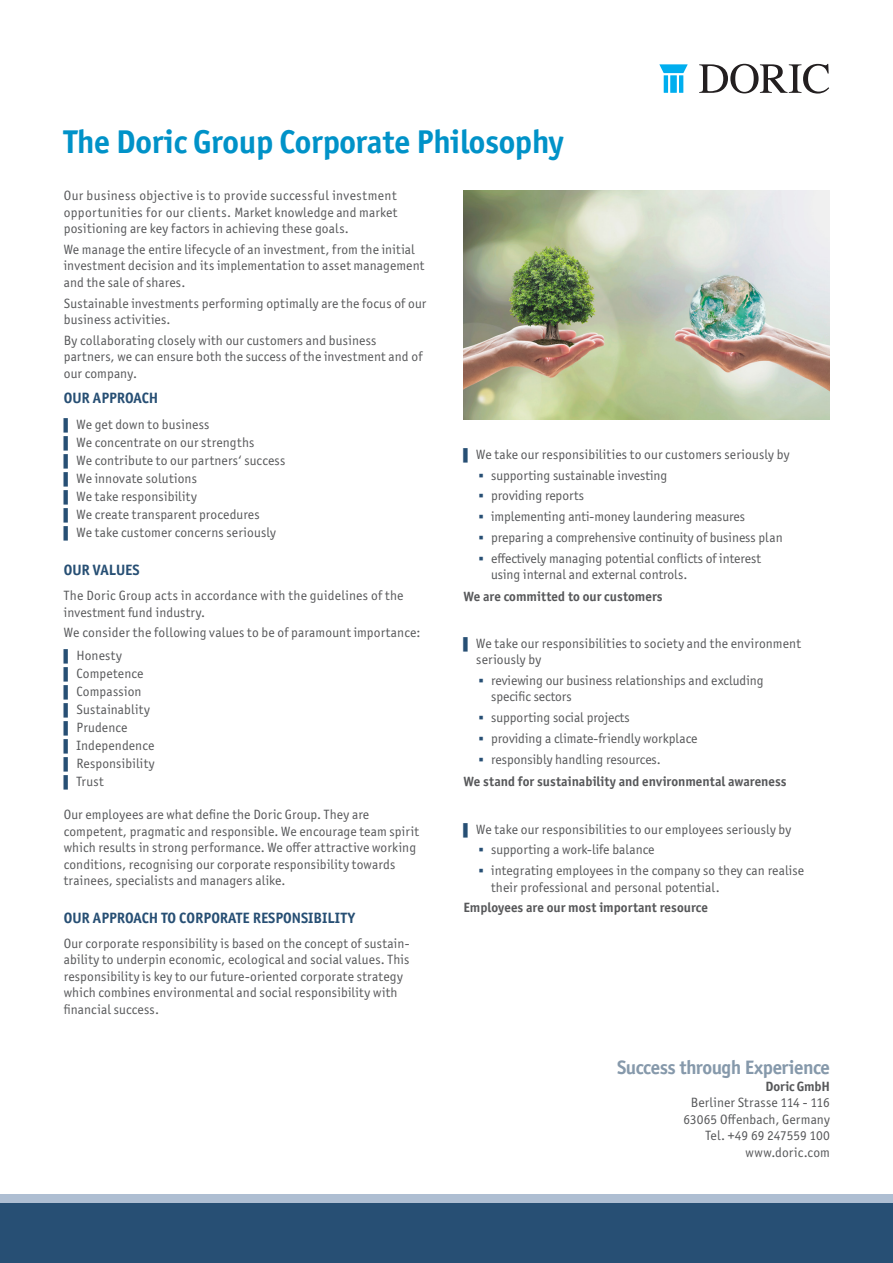
<style>
.page{position:relative;width:893px;height:1263px;background:#fff}
.page>*{position:absolute;margin:0;border:0;box-sizing:border-box;transform-origin:0 0}
.t1{font:700 33px "Officina Sans ITC Std";letter-spacing:-.01em;color:#0092c8}
.t2{font:700 19.5px "Officina Sans ITC Std";letter-spacing:-.025em;color:#8699ab}
.t3{font:700 15px "Officina Sans ITC Std";color:#274f74}
.t4{font:13.5px/16.5px "Officina Sans ITC Std";letter-spacing:.01em;color:#57585a}
.t5{font:700 13.5px "Officina Sans ITC Std";letter-spacing:.005em;color:#57585a}
.t6{font:700 13.5px "Officina Sans ITC Std";letter-spacing:-.015em;color:#57585a}
.s1{font-family:"Times New Roman";font-size:12px;color:#274f74}
</style>
<div class="page">
<div style="left:0;top:1201px;width:893px;height:62px;background:#274f74"></div>
<div style="left:0;top:1194px;width:893px;height:9px;background:#aebed2"></div>
<svg style="left:699px;top:64px;width:130px;height:30px"></svg>
<hr style="left:664px;top:75px;width:4px;height:18px;background:#00aeef">
<hr style="left:679px;top:75px;width:4px;height:18px;background:#00aeef">
<div style="left:670px;top:75px;width:7px;height:18px;background:#00aeef"></div>
<svg style="left:659px;top:64px;width:29px;height:9px"></svg>
<img style="left:463px;top:190px;width:366px;height:229px">
<h1 class="t1" style="left:64px;top:121px;width:501px">The Doric Group Corporate Philosophy</h1>
<p class="t4" style="left:64px;top:187px;width:335px;text-align:justify">Our business objective is to provide successful investment opportunities for our clients. Market knowledge and market positioning are key factors in achieving these goals.</p>
<p class="t4" style="left:64px;top:241px;width:362px">We manage the entire lifecycle of an investment, from the initial investment decision and its implementation to asset management and the sale of shares.</p>
<p class="t4" style="left:64px;top:295px;width:364px">Sustainable investments performing optimally are the focus of our business activities.</p>
<p class="t4" style="left:64px;top:332px;width:360px">By collaborating closely with our customers and business partners, we can ensure both the success of the investment and of our company.</p>
<p class="t3" style="left:64px;top:388px;width:96px">OUR APPROACH</p>
<p class="t4" style="left:64px;top:416px;width:223px;line-height:18px"><span class="s1">▌</span> We get down to business<br><span class="s1">▌</span> We concentrate on our strengths<br><span class="s1">▌</span> We contribute to our partners‘ success <span class="s1">▌</span> We innovate solutions<br><span class="s1">▌</span> We take responsibility<br><span class="s1">▌</span> We create transparent procedures<br><span class="s1">▌</span> We take customer concerns seriously</p>
<p class="t3" style="left:64px;top:561px;width:77px">OUR VALUES</p>
<p class="t4" style="left:64px;top:587px;width:341px">The Doric Group acts in accordance with the guidelines of the investment fund industry.</p>
<p class="t4" style="left:64px;top:622px;width:358px;line-height:22.2px">We consider the following values to be of paramount importance: <span class="s1">▌</span> Honesty</p>
<p class="t4" style="left:64px;top:664px;width:92px;line-height:18px"><span class="s1">▌</span> Competence <span class="s1">▌</span> Compassion<br><span class="s1">▌</span> Sustainablity <span class="s1">▌</span> Prudence<br><span class="s1">▌</span> Independence <span class="s1">▌</span> Responsibility <span class="s1">▌</span> Trust</p>
<p class="t4" style="left:64px;top:806px;width:357px">Our employees are what define the Doric Group. They are competent, pragmatic and responsible. We encourage team spirit which results in strong performance. We offer attractive working conditions, recognising our corporate responsibility towards trainees, specialists and managers alike.</p>
<p class="t3" style="left:64px;top:908px;width:293px">OUR APPROACH TO CORPORATE RESPONSIBILITY</p>
<p class="t4" style="left:64px;top:935px;width:347px">Our corporate responsibility is based on the concept of sustain&shy;ability to underpin economic, ecological and social values. This responsibility is key to our future-oriented corporate strategy which combines environmental and social responsibility with financial success.</p>
<p class="t4" style="left:491px;top:444px;width:300px;line-height:20.7px;text-indent:-28px"><span class="s1">▌</span> We take our responsibilities to our customers seriously by supporting sustainable investing<br>providing reports<br>implementing anti-money laundering measures preparing a comprehensive continuity of business plan effectively managing potential conflicts of interest</p>
<p class="t4" style="left:491px;top:566px;width:198px">using internal and external controls.</p>
<p class="t5" style="left:463px;top:588px;width:201px">We are committed to our customers</p>
<p class="t4" style="left:476px;top:635px;width:326px;text-indent:-13px"><span class="s1">▌</span> We take our responsibilities to society and the environment seriously by</p>
<p class="t4" style="left:491px;top:672px;width:274px">reviewing our business relationships and excluding specific sectors</p>
<p class="t4" style="left:491px;top:707px;width:208px;line-height:20.7px">supporting social projects<br>providing a climate-friendly workplace responsibly handling resources.</p>
<p class="t5" style="left:463px;top:773px;width:325px">We stand for sustainability and environmental awareness</p>
<p class="t4" style="left:491px;top:819px;width:315px;line-height:20.7px;text-indent:-28px"><span class="s1">▌</span> We take our responsibilities to our employees seriously by supporting a work-life balance<br>integrating employees in the company so they can realise</p>
<p class="t4" style="left:491px;top:879px;width:230px">their professional and personal potential.</p>
<p class="t5" style="left:463px;top:899px;width:246px">Employees are our most important resource</p>
<h2 class="t2" style="left:617px;top:1055px;width:214px">Success through Experience</h2>
<p class="t6" style="left:766px;top:1078px;width:66px">Doric GmbH</p>
<p class="t4" style="left:683px;top:1094px;width:148px;text-align:right">Berliner Strasse 114 - 116<br>63065 Offenbach, Germany<br>Tel. +49 69 247559 100 www.doric.com</p>
</div>
